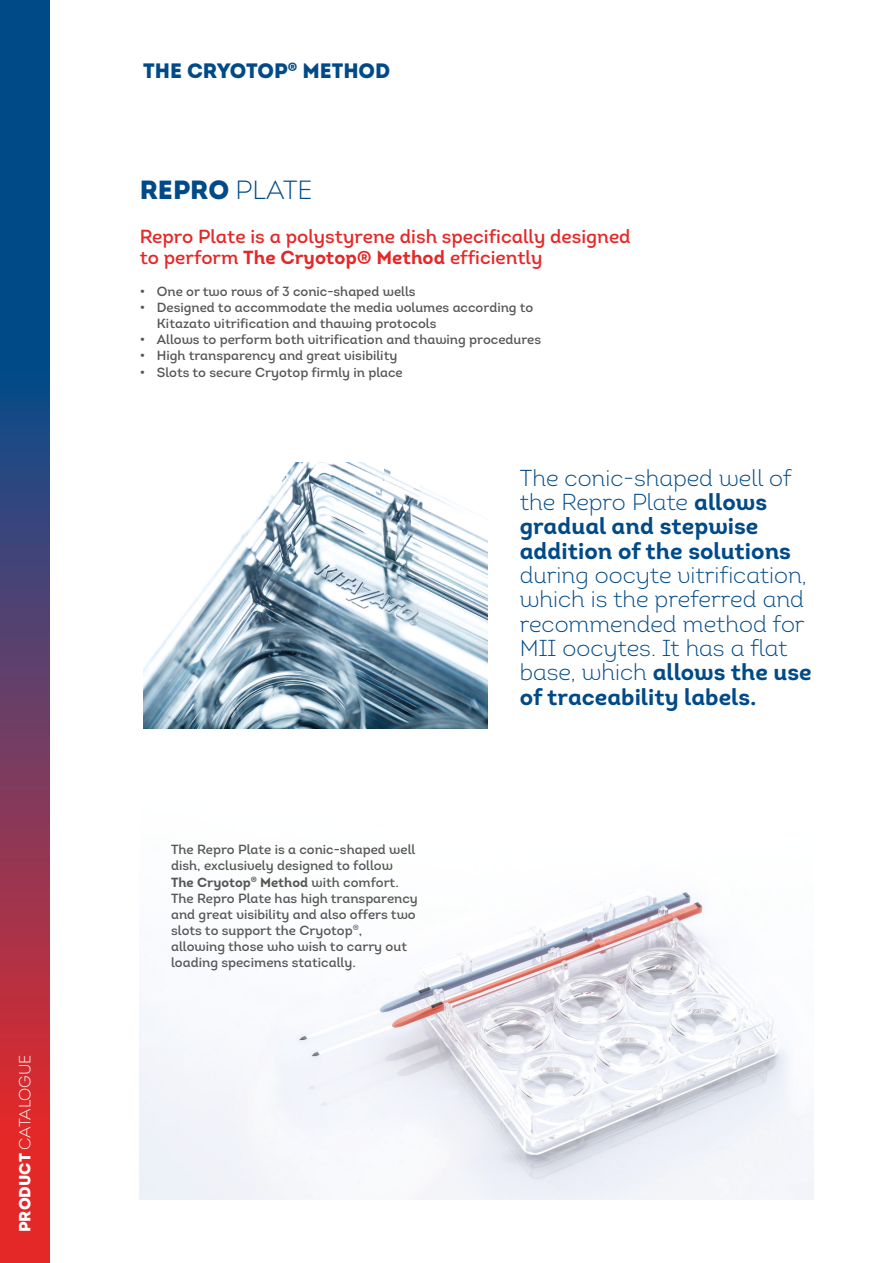
<style>
.page{position:relative;width:893px;height:1263px;background:#fff}
.page>*{position:absolute;margin:0;border:0;box-sizing:border-box;transform-origin:0 0}
.t1{font:26.25px "Intro Black Alt";color:#004a88}
.t2{font:23.1px/24.3px "Intro Light Alt";color:#004a88}
.t3{font:23.1px/24.3px "Intro Bold Alt";color:#004a88}
.t4{font:20.85px "Intro Black Alt";color:#004a88}
.t5{font:18.9px/20.9px "Intro Regular Alt";color:#e52727}
.t6{font:16.05px "Intro Light Alt";letter-spacing:-.005em;color:#fff}
.t7{font:13.2px/16px "Intro Regular Alt";color:#565655}
.t8{font:13.2px "Intro Bold Alt";color:#565655}
.s1{font-family:"Intro Black Alt"}
.s2{font-family:"Intro Light Alt"}
.s3{font-family:"Intro Bold Alt"}
.s4{font-family:"Intro Regular Alt"}
</style>
<div class="page">
<img style="left:143px;top:462px;width:344px;height:266px">
<img style="left:140px;top:892px;width:673px;height:308px">
<svg style="left:0;top:0;width:50px;height:1263px;background:#5f3d64"></svg>
<p class="t6" style="left:15px;top:1232px;width:179px;rotate:-90deg"><span class="s1">PRODUCT</span> CATALOGUE</p>
<h3 class="t4" style="left:143px;top:57px;width:249px">THE CRYOTOP<sup>®</sup> METHOD</h3>
<h1 class="t1" style="left:140px;top:173px;width:174px">REPRO <span class="s2">PLATE</span></h1>
<h3 class="t5" style="left:140px;top:226px;width:493px">Repro Plate is a polystyrene dish specifically designed to perform <span class="s3">The Cryotop® Method</span> efficiently</h3>
<p class="t7" style="left:140px;top:283px;width:277px">• One or two rows of 3 conic-shaped wells</p>
<p class="t7" style="left:157px;top:299px;width:378px;text-indent:-17px">• Designed to accommodate the media volumes according to<br>Kitazato vitrification and thawing protocols</p>
<p class="t7" style="left:140px;top:332px;width:403px">• Allows to perform both vitrification and thawing procedures</p>
<p class="t7" style="left:140px;top:348px;width:259px">• High transparency and great visibility</p>
<p class="t7" style="left:140px;top:364px;width:264px">• Slots to secure Cryotop firmly in place</p>
<p class="t7" style="left:171px;top:842px;width:246px">The Repro Plate is a conic-shaped well dish, exclusively designed to follow</p>
<p class="t8" style="left:171px;top:873px;width:229px">The Cryotop<sup>®</sup> Method <span class="s4">with comfort.</span></p>
<p class="t7" style="left:171px;top:890px;width:248px">The Repro Plate has high transparency and great visibility and also offers two slots to support the Cryotop<sup>®</sup>, allowing those who wish to carry out loading specimens statically.</p>
<h2 class="t2" style="left:520px;top:465px;width:273px">The conic-shaped well of the Repro Plate <span class="s3">allows</span></h2>
<h2 class="t3" style="left:520px;top:514px;width:273px">gradual and stepwise addition of the solutions</h2>
<h2 class="t2" style="left:520px;top:563px;width:289px">during oocyte vitrification, which is the preferred and recommended method for<br>MII oocytes. It has a flat</h2>
<h2 class="t3" style="left:520px;top:660px;width:293px"><span class="s2">base, which</span> allows the use of traceability labels.</h2>
</div>
